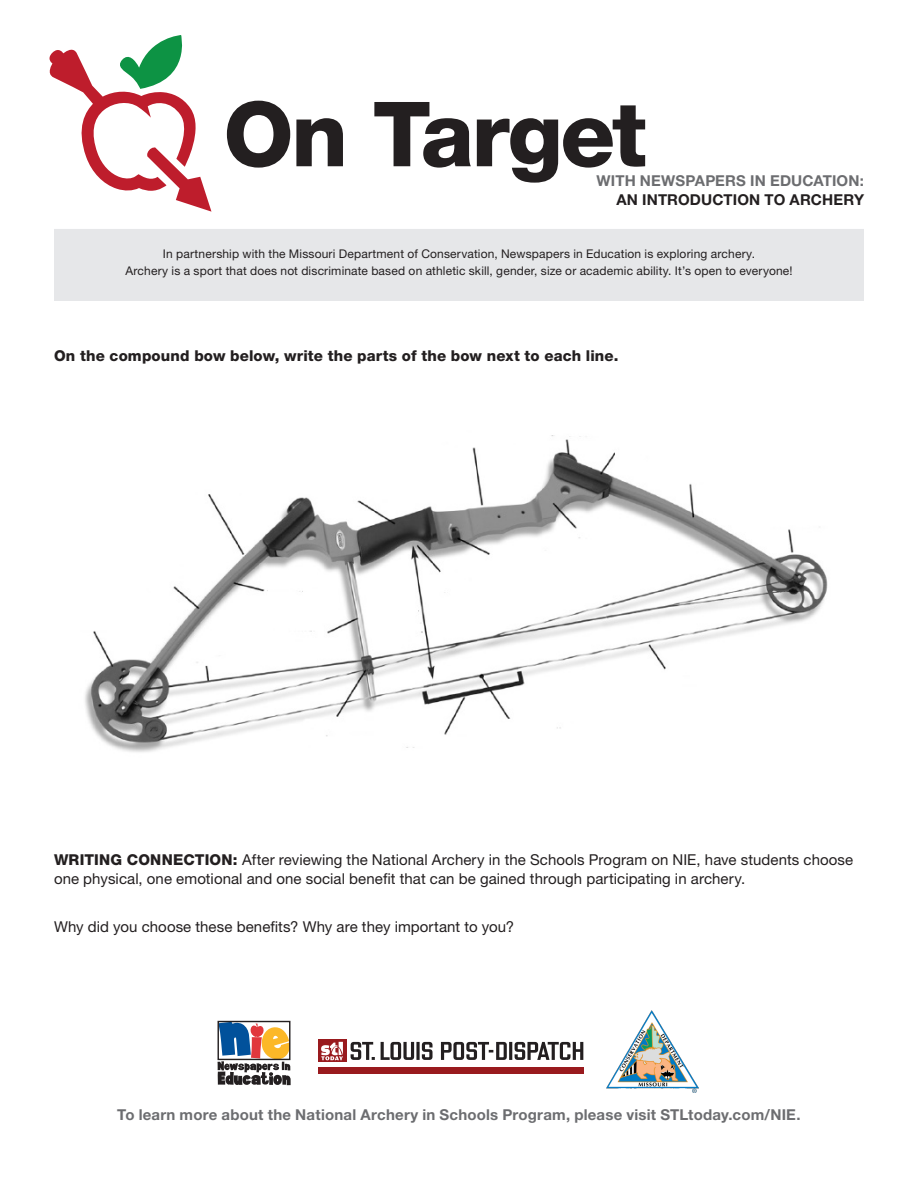
<style>
.page{position:relative;width:918px;height:1188px;background:#fff}
.page>*{position:absolute;margin:0;border:0;box-sizing:border-box;transform-origin:0 0}
.t1{font:800 90px "Helvetica Neue LT Std";letter-spacing:-.03em;color:#231f20}
.BODY{font:15px/19.5px "Helvetica Neue LT Std";letter-spacing:.005em;color:#231f20}
.HEAD{font:700 15px "Helvetica Neue LT Std";letter-spacing:.015em;color:#6c6d70}
.BODY-2{font:800 15px "Helvetica Neue LT Std";letter-spacing:.01em;color:#231f20}
.t2{font:700 15px "Helvetica Neue LT Std";letter-spacing:.01em;color:#231f20}
.t3{font:12px/16.5px "Helvetica Neue LT Std";letter-spacing:.015em;color:#231f20;text-align:center}
.s1{font-weight:800}
</style>
<div class="page">
<img style="left:85px;top:435px;width:743px;height:317px">
<div style="left:54px;top:229px;width:810px;height:72px;background:#e6e7e9"></div>
<svg style="left:50px;top:35px;width:161px;height:177px"></svg>
<div style="left:218px;top:1021px;width:72px;height:39px;border:1px solid #231f20"></div>
<svg style="left:218px;top:1022px;width:73px;height:63px"></svg>
<div style="left:318px;top:1067px;width:265px;height:7px;background:#991a1e"></div>
<svg style="left:351px;top:1042px;width:232px;height:18px"></svg>
<div style="left:318px;top:1040px;width:28px;height:22px;background:#991a1e"></div>
<svg style="left:321px;top:1042px;width:22px;height:18px"></svg>
<img style="left:607px;top:1011px;width:91px;height:82px">
<p class="t1" style="left:224px;top:81px;width:425px">On Target</p>
<p class="HEAD" style="left:597px;top:171px;width:269px">WITH NEWSPAPERS IN EDUCATION:</p>
<p class="t2" style="left:616px;top:191px;width:249px">AN INTRODUCTION TO ARCHERY</p>
<p class="t3" style="left:125px;top:246px;width:669px">In partnership with the Missouri Department of Conservation, Newspapers in Education is exploring archery.<br>Archery is a sport that does not discriminate based on athletic skill, gender, size or academic ability. It’s open to everyone!</p>
<p class="BODY-2" style="left:54px;top:347px;width:566px">On the compound bow below, write the parts of the bow next to each line.</p>
<p class="BODY" style="left:54px;top:850px;width:801px"><span class="s1">WRITING CONNECTION:</span> After reviewing the National Archery in the Schools Program on NIE, have students choose one physical, one emotional and one social benefit that can be gained through participating in archery.</p>
<p class="BODY" style="left:54px;top:917px;width:462px">Why did you choose these benefits? Why are they important to you?</p>
<p class="HEAD" style="left:117px;top:1105px;width:685px">To learn more about the National Archery in Schools Program, please visit STLtoday.com/NIE.</p>
</div>
